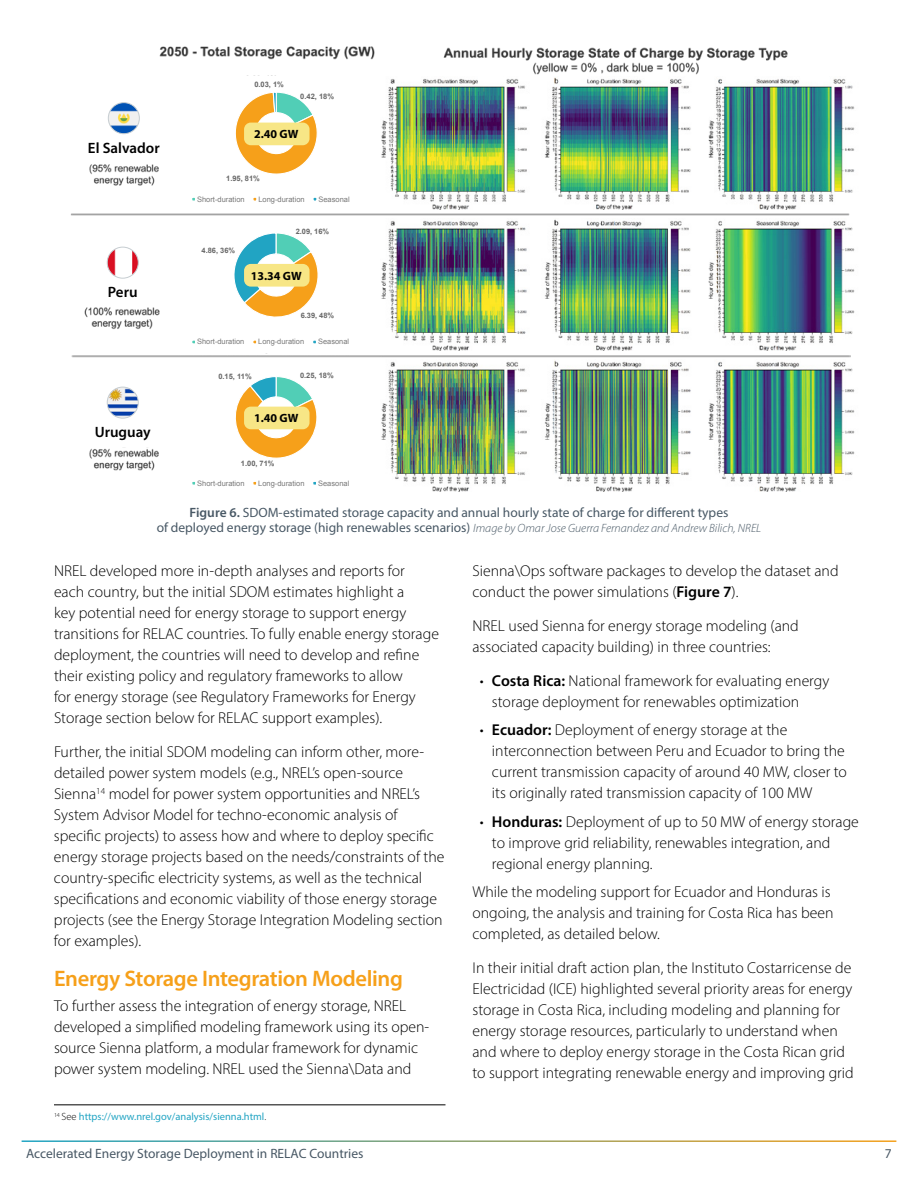
<style>
.page{position:relative;width:918px;height:1188px;background:#fff}
.page>*{position:absolute;margin:0;border:0;box-sizing:border-box;transform-origin:0 0}
.t1{font:600 22.5px "Myriad Pro";letter-spacing:-.015em;color:#f6a01a}
.t2{font:300 15.75px/21px "Myriad Pro";color:#000}
.t3{font:600 15px "Myriad Pro";color:#000}
.t4{font:13.5px "Myriad Pro";color:#485865}
.t5{font:italic 300 12px "Myriad Pro";color:#485865}
.t6{font:700 12px "Myriad Pro";color:#000}
.t7{font:10.5px "Myriad Pro";color:#21a4c3}
.t8{font:7.5px "Arial";color:#7a7a7a}
.t9{font:700 7.5px "Arial";color:#666}
.s1{font-weight:600}
.s2{font-weight:400;font-style:normal;font-size:13.5px}
.s3{font-weight:300;color:#000}
</style>
<div class="page">
<hr style="left:54px;top:1105px;width:392px;height:1px;background:#000">
<img style="left:70px;top:46px;width:780px;height:425px">
<div style="left:74px;top:94px;width:98px;height:68px;background:#fff"></div>
<div style="left:74px;top:235px;width:98px;height:68px;background:#fff"></div>
<div style="left:74px;top:378px;width:98px;height:69px;background:#fff"></div>
<img style="left:108px;top:103px;width:31px;height:31px;border-radius:16px">
<div style="left:108px;top:102px;width:32px;height:32px;border:1px solid #c6cdd1;border-radius:50%"></div>
<img style="left:107px;top:387px;width:31px;height:31px;border-radius:16px">
<div style="left:107px;top:387px;width:31px;height:31px;border:1px solid #c6cdd1;border-radius:50%"></div>
<img style="left:107px;top:247px;width:31px;height:31px;border-radius:16px">
<div style="left:107px;top:247px;width:31px;height:31px;border:1px solid #c6cdd1;border-radius:50%"></div>
<div style="left:172px;top:76px;width:200px;height:134px;background:#fff"></div>
<svg style="left:235px;top:92px;width:83px;height:82px"></svg>
<svg style="left:253px;top:197px;width:4px;height:4px"></svg>
<svg style="left:313px;top:197px;width:4px;height:4px"></svg>
<div style="left:171px;top:222px;width:201px;height:131px;background:#fff"></div>
<svg style="left:234px;top:233px;width:84px;height:84px"></svg>
<svg style="left:253px;top:340px;width:4px;height:4px"></svg>
<svg style="left:313px;top:340px;width:3px;height:4px"></svg>
<div style="left:180px;top:364px;width:192px;height:127px;background:#fff"></div>
<svg style="left:235px;top:377px;width:82px;height:82px"></svg>
<svg style="left:253px;top:481px;width:4px;height:4px"></svg>
<img style="left:380px;top:77px;width:475px;height:132px">
<img style="left:380px;top:218px;width:475px;height:132px">
<img style="left:380px;top:360px;width:475px;height:132px">
<div style="left:244px;top:123px;width:66px;height:22px;background:#f7e686;border-radius:7px"></div>
<div style="left:244px;top:264px;width:66px;height:23px;background:#f7e686;border-radius:7px"></div>
<div style="left:244px;top:407px;width:66px;height:22px;background:#f7e686;border-radius:7px"></div>
<p class="t9" style="left:254px;top:80px;width:31px">0.03, 1%</p>
<p class="t9" style="left:300px;top:91px;width:35px">0.42, 18%</p>
<p class="t3" style="left:88px;top:138px;width:73px">El Salvador</p>
<p class="t3" style="left:108px;top:283px;width:31px">Peru</p>
<p class="t3" style="left:95px;top:423px;width:57px">Uruguay</p>
<p class="t6" style="left:254px;top:127px;width:46px">2.40 GW</p>
<p class="t9" style="left:226px;top:174px;width:35px">1.95, 81%</p>
<p class="t8" style="left:197px;top:194px;width:49px">Short-duration</p>
<p class="t8" style="left:258px;top:194px;width:48px">Long-duration</p>
<p class="t8" style="left:318px;top:194px;width:33px">Seasonal</p>
<p class="t9" style="left:296px;top:226px;width:35px">2.09, 16%</p>
<p class="t9" style="left:202px;top:245px;width:35px">4.86, 36%</p>
<p class="t6" style="left:251px;top:268px;width:53px">13.34 GW</p>
<p class="t9" style="left:301px;top:310px;width:35px">6.39, 48%</p>
<p class="t8" style="left:197px;top:337px;width:49px">Short-duration</p>
<p class="t8" style="left:258px;top:337px;width:48px">Long-duration</p>
<p class="t8" style="left:318px;top:337px;width:33px">Seasonal</p>
<p class="t9" style="left:300px;top:371px;width:35px">0.25, 18%</p>
<p class="t9" style="left:218px;top:371px;width:35px">0.15, 11%</p>
<p class="t6" style="left:254px;top:411px;width:46px">1.40 GW</p>
<p class="t9" style="left:241px;top:459px;width:35px">1.00, 71%</p>
<p class="t8" style="left:197px;top:478px;width:49px">Short-duration</p>
<p class="t8" style="left:258px;top:478px;width:48px">Long-duration</p>
<p class="t8" style="left:318px;top:478px;width:33px">Seasonal</p>
<p class="t4" style="left:190px;top:504px;width:540px"><span class="s1">Figure 6.</span> SDOM-estimated storage capacity and annual hourly state of charge for different types</p>
<p class="t5" style="left:157px;top:521px;width:606px"><span class="s2">of deployed energy storage (high renewables scenarios)</span> Image by Omar Jose Guerra Fernandez and Andrew Bilich, NREL</p>
<p class="t2" style="left:54px;top:560px;width:386px">NREL developed more in-depth analyses and reports for each country, but the initial SDOM estimates highlight a<br>key potential need for energy storage to support energy transitions for RELAC countries. To fully enable energy storage deployment, the countries will need to develop and refine their existing policy and regulatory frameworks to allow<br>for energy storage (see Regulatory Frameworks for Energy Storage section below for RELAC support examples).</p>
<p class="t2" style="left:54px;top:741px;width:392px">Further, the initial SDOM modeling can inform other, more&shy;detailed power system models (e.g., NREL’s open-source Sienna<sup>14</sup> model for power system opportunities and NREL’s System Advisor Model for techno-economic analysis of specific projects) to assess how and where to deploy specific energy storage projects based on the needs/constraints of the country-specific electricity systems, as well as the technical specifications and economic viability of those energy storage projects (see the Energy Storage Integration Modeling section for examples).</p>
<h1 class="t1" style="left:54px;top:964px;width:351px">Energy Storage Integration Modeling</h1>
<p class="t2" style="left:54px;top:995px;width:377px">To further assess the integration of energy storage, NREL developed a simplified modeling framework using its open&shy;source Sienna platform, a modular framework for dynamic power system modeling. NREL used the Sienna\Data and</p>
<p class="t7" style="left:54px;top:1111px;width:214px"><sup>14</sup> <span class="s3">See</span> https://www.nrel.gov/analysis/sienna.html<span class="s3">.</span></p>
<p class="t2" style="left:472px;top:560px;width:368px">Sienna\Ops software packages to develop the dataset and conduct the power simulations (<span class="s1">Figure 7</span>).</p>
<p class="t2" style="left:472px;top:615px;width:328px">NREL used Sienna for energy storage modeling (and associated capacity building) in three countries:</p>
<p class="t2" style="left:492px;top:670px;width:339px;text-indent:-12px">• <span class="s1">Costa Rica:</span> National framework for evaluating energy storage deployment for renewables optimization</p>
<p class="t2" style="left:492px;top:719px;width:356px;text-indent:-12px">• <span class="s1">Ecuador:</span> Deployment of energy storage at the interconnection between Peru and Ecuador to bring the current transmission capacity of around 40 MW, closer to its originally rated transmission capacity of 100 MW</p>
<p class="t2" style="left:492px;top:811px;width:368px;text-indent:-12px">• <span class="s1">Honduras:</span> Deployment of up to 50 MW of energy storage to improve grid reliability, renewables integration, and regional energy planning.</p>
<p class="t2" style="left:472px;top:881px;width:363px">While the modeling support for Ecuador and Honduras is ongoing, the analysis and training for Costa Rica has been completed, as detailed below.</p>
<p class="t2" style="left:472px;top:957px;width:383px">In their initial draft action plan, the Instituto Costarricense de Electricidad (ICE) highlighted several priority areas for energy storage in Costa Rica, including modeling and planning for energy storage resources, particularly to understand when and where to deploy energy storage in the Costa Rican grid to support integrating renewable energy and improving grid</p>
<p class="t4" style="left:26px;top:1145px;width:339px">Accelerated Energy Storage Deployment in RELAC Countries</p>
<p class="t4" style="left:885px;top:1145px;width:8px">7</p>
</div>
